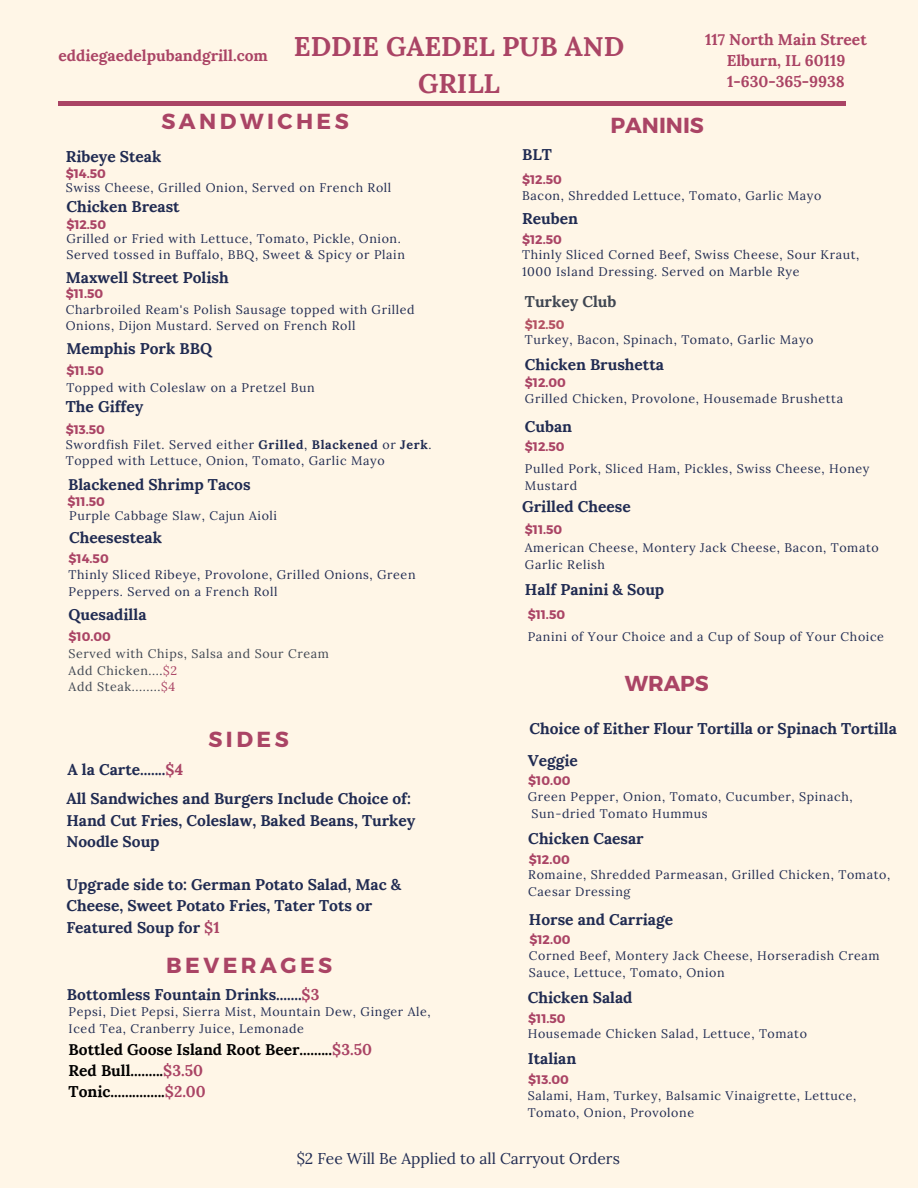
<style>
.page{position:relative;width:918px;height:1188px;background:#fff6e7}
.page>*{position:absolute;margin:0;border:0;box-sizing:border-box;transform-origin:0 0}
.t1{font:700 27px/37.2px "Lora";color:#aa4465;text-align:center}
.t2{font:700 21.75px "Montserrat";letter-spacing:.16em;color:#aa4465}
.t3{font:700 21.75px "Montserrat";color:#aa4465}
.t4{font:700 21.6px "Montserrat";color:#aa4465}
.t5{font:700 15.6px/21.3px "Lora";color:#202b52}
.t6{font:700 15.6px "Lora";color:#000}
.t7{font:700 15.6px "Lora";color:#aa4465}
.t8{font:15.6px "Lora";color:#202b52}
.t9{font:700 15.6px "Lora";color:#3f4652}
.t10{font:12.45px/16.8px "Lora";letter-spacing:.05em;color:#202b52}
.t11{font:700 12.45px "Montserrat";color:#aa4465}
.t12{font:12.45px "Lora";letter-spacing:.05em;color:#3f4652}
.t13{font:700 12.45px "Montserrat";color:#b45263}
.s1{font-weight:700}
.s2{color:#aa4465}
</style>
<div class="page">
<hr style="left:58px;top:101px;width:788px;height:4px;background:#aa4465">
<p class="t7" style="left:58px;top:45px;width:211px">eddiegaedelpubandgrill.com</p>
<p class="t1" style="left:294px;top:27px;width:332px">EDDIE GAEDEL PUB AND<br>GRILL</p>
<p class="t7" style="left:705px;top:29px;width:163px">117 North Main Street</p>
<p class="t7" style="left:727px;top:50px;width:120px">Elburn, IL 60119</p>
<p class="t7" style="left:727px;top:72px;width:119px">1-630-365-9938</p>
<p class="t2" style="left:161px;top:108px;width:189px">SANDWICHES</p>
<p class="t5" style="left:66px;top:145px;width:97px">Ribeye Steak</p>
<p class="t11" style="left:66px;top:166px;width:42px">$14.50</p>
<p class="t10" style="left:66px;top:179px;width:327px">Swiss Cheese, Grilled Onion, Served on French Roll</p>
<p class="t5" style="left:66px;top:196px;width:115px">Chicken Breast</p>
<p class="t11" style="left:66px;top:216px;width:41px">$12.50</p>
<p class="t10" style="left:66px;top:230px;width:340px">Grilled or Fried with Lettuce, Tomato, Pickle, Onion.<br>Served tossed in Buffalo, BBQ, Sweet &amp; Spicy or Plain</p>
<p class="t5" style="left:66px;top:266px;width:164px">Maxwell Street Polish</p>
<p class="t11" style="left:66px;top:285px;width:39px">$11.50</p>
<p class="t10" style="left:66px;top:301px;width:350px">Charbroiled Ream's Polish Sausage topped with Grilled<br>Onions, Dijon Mustard. Served on French Roll</p>
<p class="t5" style="left:66px;top:338px;width:147px">Memphis Pork BBQ</p>
<p class="t11" style="left:66px;top:362px;width:39px">$11.50</p>
<p class="t10" style="left:66px;top:379px;width:250px">Topped with Coleslaw on a Pretzel Bun</p>
<p class="t5" style="left:66px;top:396px;width:79px">The Giffey</p>
<p class="t11" style="left:66px;top:421px;width:41px">$13.50</p>
<p class="t10" style="left:66px;top:436px;width:367px">Swordfish Filet. Served either <span class="s1">Grilled</span>, <span class="s1">Blackened</span> or <span class="s1">Jerk</span>.<br>Topped with Lettuce, Onion, Tomato, Garlic Mayo</p>
<p class="t5" style="left:68px;top:473px;width:184px">Blackened Shrimp Tacos</p>
<p class="t11" style="left:68px;top:494px;width:39px">$11.50</p>
<p class="t10" style="left:69px;top:507px;width:209px">Purple Cabbage Slaw, Cajun Aioli</p>
<p class="t5" style="left:69px;top:527px;width:94px">Cheesesteak</p>
<p class="t11" style="left:69px;top:551px;width:42px">$14.50</p>
<p class="t10" style="left:69px;top:566px;width:348px">Thinly Sliced Ribeye, Provolone, Grilled Onions, Green<br>Peppers. Served on a French Roll</p>
<p class="t5" style="left:69px;top:604px;width:79px">Quesadilla</p>
<p class="t11" style="left:69px;top:628px;width:44px">$10.00</p>
<p class="t12" style="left:69px;top:645px;width:262px">Served with Chips, Salsa and Sour Cream</p>
<p class="t12" style="left:69px;top:662px;width:110px">Add Chicken....<span class="s2">$2</span></p>
<p class="t12" style="left:69px;top:679px;width:108px">Add Steak........<span class="s2">$4</span></p>
<p class="t5" style="left:68px;top:759px;width:117px">A la Carte.......<span class="s2">$4</span></p>
<p class="t2" style="left:208px;top:725px;width:82px">SIDES</p>
<p class="t5" style="left:66px;top:788px;width:346px">All Sandwiches and Burgers Include Choice of:</p>
<p class="t5" style="left:66px;top:809px;width:351px">Hand Cut Fries, Coleslaw, Baked Beans, Turkey<br>Noodle Soup</p>
<p class="t5" style="left:66px;top:874px;width:336px">Upgrade side to: German Potato Salad, Mac &amp;<br>Cheese, Sweet Potato Fries, Tater Tots or<br>Featured Soup for <span class="s2">$1</span></p>
<p class="t2" style="left:166px;top:951px;width:168px">BEVERAGES</p>
<p class="t5" style="left:67px;top:984px;width:254px">Bottomless Fountain Drinks.......<span class="s2">$3</span></p>
<p class="t10" style="left:69px;top:1003px;width:364px">Pepsi, Diet Pepsi, Sierra Mist, Mountain Dew, Ginger Ale,<br>Iced Tea, Cranberry Juice, Lemonade</p>
<p class="t6" style="left:69px;top:1039px;width:305px">Bottled Goose Island Root Beer.........<span class="s2">$3.50</span></p>
<p class="t6" style="left:69px;top:1060px;width:136px">Red Bull.........<span class="s2">$3.50</span></p>
<p class="t6" style="left:69px;top:1082px;width:139px">Tonic...............<span class="s2">$2.00</span></p>
<p class="t3" style="left:610px;top:111px;width:95px">PANINIS</p>
<p class="t5" style="left:522px;top:143px;width:31px">BLT</p>
<p class="t11" style="left:522px;top:172px;width:41px">$12.50</p>
<p class="t10" style="left:522px;top:187px;width:301px">Bacon, Shredded Lettuce, Tomato, Garlic Mayo</p>
<p class="t5" style="left:522px;top:208px;width:57px">Reuben</p>
<p class="t11" style="left:522px;top:231px;width:41px">$12.50</p>
<p class="t10" style="left:522px;top:246px;width:339px">Thinly Sliced Corned Beef, Swiss Cheese, Sour Kraut,<br>1000 Island Dressing. Served on Marble Rye</p>
<p class="t9" style="left:525px;top:292px;width:93px">Turkey Club</p>
<p class="t13" style="left:525px;top:316px;width:41px">$12.50</p>
<p class="t10" style="left:525px;top:331px;width:290px">Turkey, Bacon, Spinach, Tomato, Garlic Mayo</p>
<p class="t5" style="left:525px;top:354px;width:141px">Chicken Brushetta</p>
<p class="t11" style="left:525px;top:375px;width:43px">$12.00</p>
<p class="t5" style="left:525px;top:416px;width:49px">Cuban</p>
<p class="t11" style="left:525px;top:438px;width:41px">$12.50</p>
<p class="t10" style="left:525px;top:460px;width:346px">Pulled Pork, Sliced Ham, Pickles, Swiss Cheese, Honey<br>Mustard</p>
<p class="t5" style="left:522px;top:496px;width:110px">Grilled Cheese</p>
<p class="t11" style="left:525px;top:522px;width:39px">$11.50</p>
<p class="t10" style="left:525px;top:539px;width:355px">American Cheese, Montery Jack Cheese, Bacon, Tomato<br>Garlic Relish</p>
<p class="t10" style="left:525px;top:390px;width:320px">Grilled Chicken, Provolone, Housemade Brushetta</p>
<p class="t5" style="left:525px;top:579px;width:141px">Half Panini &amp; Soup</p>
<p class="t11" style="left:528px;top:607px;width:39px">$11.50</p>
<p class="t10" style="left:528px;top:628px;width:358px">Panini of Your Choice and a Cup of Soup of Your Choice</p>
<p class="t4" style="left:625px;top:669px;width:86px">WRAPS</p>
<p class="t5" style="left:529px;top:718px;width:369px">Choice of Either Flour Tortilla or Spinach Tortilla</p>
<p class="t5" style="left:528px;top:749px;width:52px">Veggie</p>
<p class="t11" style="left:528px;top:773px;width:44px">$10.00</p>
<p class="t10" style="left:532px;top:788px;width:323px;text-indent:-4px">Green Pepper, Onion, Tomato, Cucumber, Spinach,<br>Sun-dried Tomato Hummus</p>
<p class="t5" style="left:528px;top:828px;width:117px">Chicken Caesar</p>
<p class="t11" style="left:529px;top:851px;width:43px">$12.00</p>
<p class="t10" style="left:528px;top:867px;width:363px">Romaine, Shredded Parmeasan, Grilled Chicken, Tomato,<br>Caesar Dressing</p>
<p class="t5" style="left:529px;top:908px;width:146px">Horse and Carriage</p>
<p class="t11" style="left:529px;top:932px;width:43px">$12.00</p>
<p class="t10" style="left:529px;top:947px;width:352px">Corned Beef, Montery Jack Cheese, Horseradish Cream<br>Sauce, Lettuce, Tomato, Onion</p>
<p class="t5" style="left:528px;top:987px;width:106px">Chicken Salad</p>
<p class="t11" style="left:528px;top:1010px;width:39px">$11.50</p>
<p class="t10" style="left:528px;top:1025px;width:281px">Housemade Chicken Salad, Lettuce, Tomato</p>
<p class="t5" style="left:528px;top:1048px;width:50px">Italian</p>
<p class="t11" style="left:528px;top:1071px;width:42px">$13.00</p>
<p class="t10" style="left:528px;top:1087px;width:330px">Salami, Ham, Turkey, Balsamic Vinaigrette, Lettuce,<br>Tomato, Onion, Provolone</p>
<p class="t8" style="left:297px;top:1148px;width:325px">$2 Fee Will Be Applied to all Carryout Orders</p>
</div>
